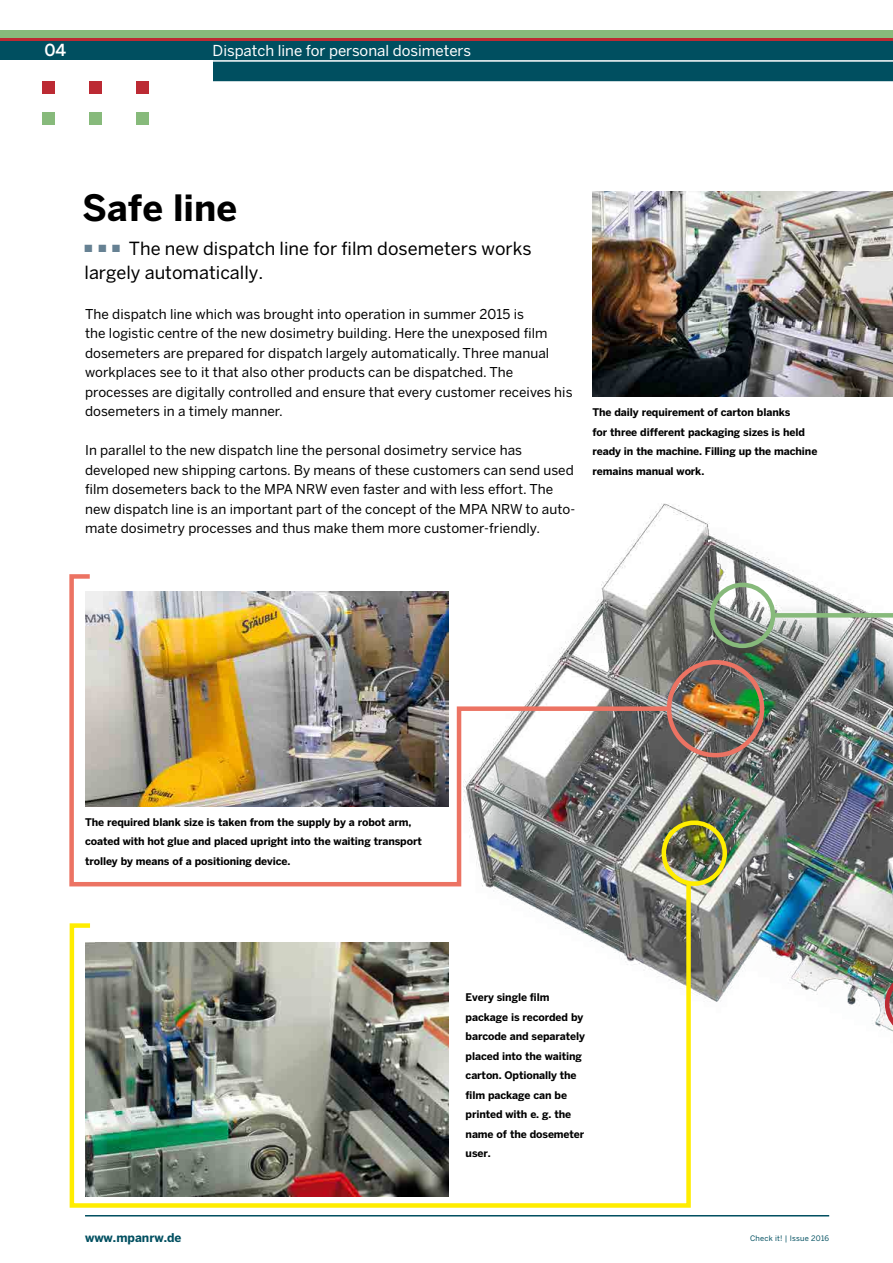
<style>
.page{position:relative;width:893px;height:1263px;background:#fff}
.page>*{position:absolute;margin:0;border:0;box-sizing:border-box;transform-origin:0 0}
.Haedline_dt{font:700 36px "Benton Sans";color:#000}
.Vorspann_dt{font:18px/24px "Benton Sans";color:#000}
.t1{font:500 16.5px "Benton Sans";color:#fff}
.t2{font:15px "Benton Sans";color:#fff}
.Fließtext_dt{font:13.5px/19.5px "Benton Sans";letter-spacing:.005em;color:#000}
.t3{font:700 12px "Benton Sans";color:#004f60}
.BU{font:700 10.5px/19.5px "Benton Sans";letter-spacing:-.01em;color:#000}
.t4{font:7.5px "Benton Sans";letter-spacing:.025em;color:#004f60}
</style>
<div class="page">
<hr style="left:85px;top:1215px;width:744px;height:1px;background:#004f60">
<div style="left:0;top:40px;width:893px;height:41px;background:#004f60"></div>
<div style="left:0;top:60px;width:213px;height:44px;background:#fff"></div>
<div style="left:0;top:30px;width:893px;height:8px;background:#87ba7b"></div>
<hr style="left:0;top:38px;width:893px;height:2px;background:#bc2a33">
<div style="left:136px;top:113px;width:13px;height:12px;background:#87ba7b"></div>
<div style="left:89px;top:113px;width:13px;height:12px;background:#87ba7b"></div>
<div style="left:43px;top:113px;width:12px;height:12px;background:#87ba7b"></div>
<div style="left:136px;top:81px;width:13px;height:13px;background:#bc2a33"></div>
<div style="left:89px;top:81px;width:13px;height:13px;background:#bc2a33"></div>
<div style="left:43px;top:81px;width:12px;height:13px;background:#bc2a33"></div>
<hr style="left:0;top:60px;width:893px;height:2px;background:#fff">
<img style="left:611px;top:503px;width:282px;height:524px">
<img style="left:592px;top:191px;width:177px;height:206px">
<svg style="left:885px;top:971px;width:8px;height:61px"></svg>
<div style="left:662px;top:820px;width:65px;height:66px;border:4px solid #ffed00;border-radius:50%"></div>
<div style="left:710px;top:583px;width:65px;height:65px;border:4px solid #87ba7b;border-radius:50%"></div>
<div style="left:667px;top:660px;width:97px;height:97px;border:4px solid #ec7363;border-radius:50%"></div>
<img style="left:769px;top:191px;width:124px;height:429px">
<img style="left:69px;top:572px;width:605px;height:308px">
<img style="left:69px;top:880px;width:624px;height:328px">
<p class="t1" style="left:44px;top:40px;width:23px">04</p>
<p class="t2" style="left:213px;top:41px;width:260px">Dispatch line for personal dosimeters</p>
<p class="Haedline_dt" style="left:82px;top:186px;width:156px">Safe line</p>
<p class="Vorspann_dt" style="left:85px;top:236px;width:449px"><sup>■</sup> <sup>■</sup> <sup>■</sup> The new dispatch line for film dosemeters works largely automatically.</p>
<p class="Fließtext_dt" style="left:85px;top:304px;width:489px">The dispatch line which was brought into operation in summer 2015 is<br>the logistic centre of the new dosimetry building. Here the unexposed film dosemeters are prepared for dispatch largely automatically. Three manual workplaces see to it that also other products can be dispatched. The processes are digitally controlled and ensure that every customer receives his dosemeters in a timely manner.</p>
<p class="Fließtext_dt" style="left:85px;top:440px;width:492px">In parallel to the new dispatch line the personal dosimetry service has developed new shipping cartons. By means of these customers can send used film dosemeters back to the MPA NRW even faster and with less effort. The new dispatch line is an important part of the concept of the MPA NRW to auto&shy;mate dosimetry processes and thus make them more customer-friendly.</p>
<p class="BU" style="left:592px;top:402px;width:226px">The daily requirement of carton blanks<br>for three different packaging sizes is held ready in the machine. Filling up the machine remains manual work.</p>
<p class="BU" style="left:85px;top:812px;width:338px">The required blank size is taken from the supply by a robot arm, coated with hot glue and placed upright into the waiting transport trolley by means of a positioning device.</p>
<p class="BU" style="left:466px;top:987px;width:121px">Every single film package is recorded by barcode and separately placed into the waiting carton. Optionally the film package can be printed with e. g. the name of the dosemeter user.</p>
<p class="t3" style="left:85px;top:1230px;width:98px">www.mpanrw.de</p>
<p class="t4" style="left:750px;top:1234px;width:81px">Check it! | Issue 2016</p>
</div>
